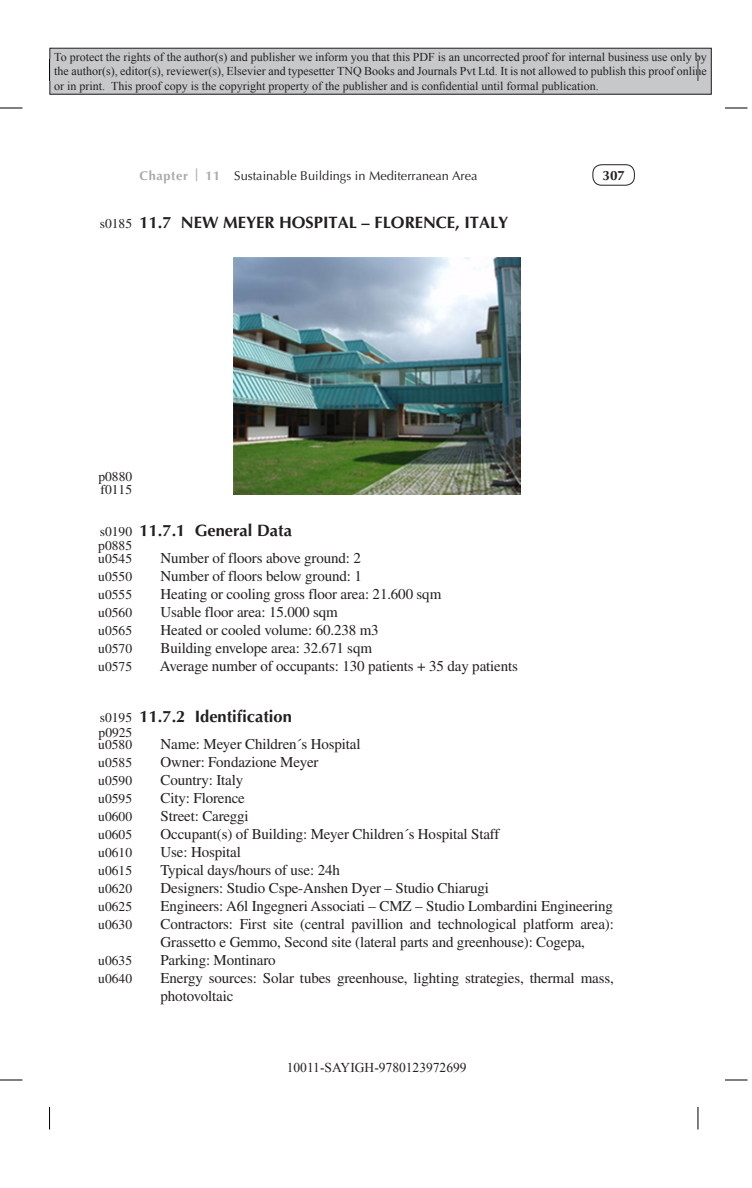
<style>
.page{position:relative;width:752px;height:1188px;background:#fff}
.page>*{position:absolute;margin:0;border:0;box-sizing:border-box;transform-origin:0 0}
._2_hd{font:700 16.5px "Optima";color:#231f20}
._1_hd{font:700 16.5px "Optima";color:#231f20}
.Unknown_list_level_1{font:15px/18px "Times";letter-spacing:-.01em;color:#231f20}
.t1{font:13.5px "Times";color:#231f20}
.t2{font:13.5px "Times New Roman";color:#231f20}
.t3{font:700 13.5px "Optima";color:#231f20}
.t4{font:12.75px "Optima";color:#231f20}
.t5{font:12px/14.4px "Times New Roman";color:#231f20;text-align:justify}
.s1{font-weight:700;color:#a8a9ad}
</style>
<div class="page">
<div style="left:592px;top:164px;width:42px;height:21px;border:1px solid #231f20;border-radius:9px"></div>
<div style="left:50px;top:48px;width:661px;height:46px;background:#c7c8ca"></div>
<div style="left:50px;top:48px;width:661px;height:46px;border:1px solid #231f20"></div>
<img style="left:233px;top:257px;width:287px;height:237px">
<svg style="left:0;top:108px;width:22px;height:1px"></svg>
<svg style="left:725px;top:108px;width:22px;height:1px"></svg>
<svg style="left:0;top:1080px;width:22px;height:1px"></svg>
<svg style="left:725px;top:1080px;width:22px;height:1px"></svg>
<svg style="left:49px;top:58px;width:1px;height:23px"></svg>
<svg style="left:49px;top:1107px;width:1px;height:23px"></svg>
<svg style="left:697px;top:58px;width:1px;height:23px"></svg>
<svg style="left:697px;top:1107px;width:1px;height:23px"></svg>
<p class="t5" style="left:54px;top:50px;width:654px">To protect the rights of the author(s) and publisher we inform you that this PDF is an uncorrected proof for internal business use only by the author(s), editor(s), reviewer(s), Elsevier and typesetter TNQ Books and Journals Pvt Ltd. It is not allowed to publish this proof online or in print. This proof copy is the copyright property of the publisher and is confidential until formal publication.</p>
<p class="t4" style="left:140px;top:168px;width:339px"><span class="s1">Chapter | 11</span> Sustainable Buildings in Mediterranean Area</p>
<p class="t3" style="left:602px;top:168px;width:24px">307</p>
<p class="t1" style="left:100px;top:216px;width:34px">s0185</p>
<p class="_1_hd" style="left:140px;top:213px;width:370px">11.7 NEW MEYER HOSPITAL – FLORENCE, ITALY</p>
<p class="t1" style="left:98px;top:469px;width:35px">p0880</p>
<p class="t1" style="left:101px;top:482px;width:33px">f0115</p>
<p class="t1" style="left:100px;top:524px;width:34px">s0190</p>
<p class="t1" style="left:98px;top:551px;width:35px">u0545</p>
<p class="t1" style="left:98px;top:538px;width:35px">p0885</p>
<p class="t1" style="left:98px;top:569px;width:35px">u0550</p>
<p class="t1" style="left:98px;top:587px;width:35px">u0555</p>
<p class="t1" style="left:98px;top:605px;width:35px">u0560</p>
<p class="t1" style="left:98px;top:623px;width:35px">u0565</p>
<p class="t1" style="left:98px;top:641px;width:35px">u0570</p>
<p class="t1" style="left:98px;top:659px;width:35px">u0575</p>
<p class="t1" style="left:100px;top:710px;width:34px">s0195</p>
<p class="t1" style="left:98px;top:737px;width:35px">u0580</p>
<p class="t1" style="left:99px;top:724px;width:35px">p0925</p>
<p class="t1" style="left:98px;top:755px;width:35px">u0585</p>
<p class="t1" style="left:98px;top:773px;width:35px">u0590</p>
<p class="t1" style="left:98px;top:791px;width:35px">u0595</p>
<p class="t1" style="left:98px;top:809px;width:35px">u0600</p>
<p class="t1" style="left:98px;top:827px;width:35px">u0605</p>
<p class="t1" style="left:98px;top:845px;width:35px">u0610</p>
<p class="t1" style="left:98px;top:863px;width:35px">u0615</p>
<p class="t1" style="left:98px;top:881px;width:35px">u0620</p>
<p class="t1" style="left:98px;top:899px;width:35px">u0625</p>
<p class="t1" style="left:98px;top:917px;width:35px">u0630</p>
<p class="t1" style="left:98px;top:953px;width:35px">u0635</p>
<p class="t1" style="left:98px;top:971px;width:35px">u0640</p>
<p class="_2_hd" style="left:140px;top:521px;width:154px">11.7.1 General Data</p>
<p class="Unknown_list_level_1" style="left:160px;top:549px;width:202px">Number of floors above ground: 2</p>
<p class="Unknown_list_level_1" style="left:160px;top:567px;width:203px">Number of floors below ground: 1</p>
<p class="Unknown_list_level_1" style="left:160px;top:585px;width:282px">Heating or cooling gross floor area: 21.600 sqm</p>
<p class="Unknown_list_level_1" style="left:160px;top:603px;width:179px">Usable floor area: 15.000 sqm</p>
<p class="Unknown_list_level_1" style="left:160px;top:621px;width:220px">Heated or cooled volume: 60.238 m3</p>
<p class="Unknown_list_level_1" style="left:160px;top:639px;width:213px">Building envelope area: 32.671 sqm</p>
<p class="Unknown_list_level_1" style="left:160px;top:657px;width:359px">Average number of occupants: 130 patients + 35 day patients</p>
<p class="_2_hd" style="left:140px;top:707px;width:154px">11.7.2 Identification</p>
<p class="Unknown_list_level_1" style="left:160px;top:735px;width:201px">Name: Meyer Children´s Hospital</p>
<p class="Unknown_list_level_1" style="left:160px;top:753px;width:159px">Owner: Fondazione Meyer</p>
<p class="Unknown_list_level_1" style="left:160px;top:771px;width:84px">Country: Italy</p>
<p class="Unknown_list_level_1" style="left:160px;top:789px;width:86px">City: Florence</p>
<p class="Unknown_list_level_1" style="left:160px;top:807px;width:90px">Street: Careggi</p>
<p class="Unknown_list_level_1" style="left:160px;top:825px;width:340px">Occupant(s) of Building: Meyer Children´s Hospital Staff</p>
<p class="Unknown_list_level_1" style="left:160px;top:843px;width:82px">Use: Hospital</p>
<p class="Unknown_list_level_1" style="left:160px;top:861px;width:181px">Typical days/hours of use: 24h</p>
<p class="Unknown_list_level_1" style="left:160px;top:879px;width:330px">Designers: Studio Cspe-Anshen Dyer – Studio Chiarugi</p>
<p class="Unknown_list_level_1" style="left:160px;top:897px;width:454px">Engineers: A6l Ingegneri Associati – CMZ – Studio Lombardini Engineering</p>
<p class="Unknown_list_level_1" style="left:160px;top:915px;width:454px">Contractors: First site (central pavillion and technological platform area):<br>Grassetto e Gemmo, Second site (lateral parts and greenhouse): Cogepa,</p>
<p class="Unknown_list_level_1" style="left:160px;top:951px;width:117px">Parking: Montinaro</p>
<p class="Unknown_list_level_1" style="left:160px;top:969px;width:454px">Energy sources: Solar tubes greenhouse, lighting strategies, thermal mass, photovoltaic</p>
<p class="t2" style="left:287px;top:1059px;width:181px">10011-SAYIGH-9780123972699</p>
</div>
